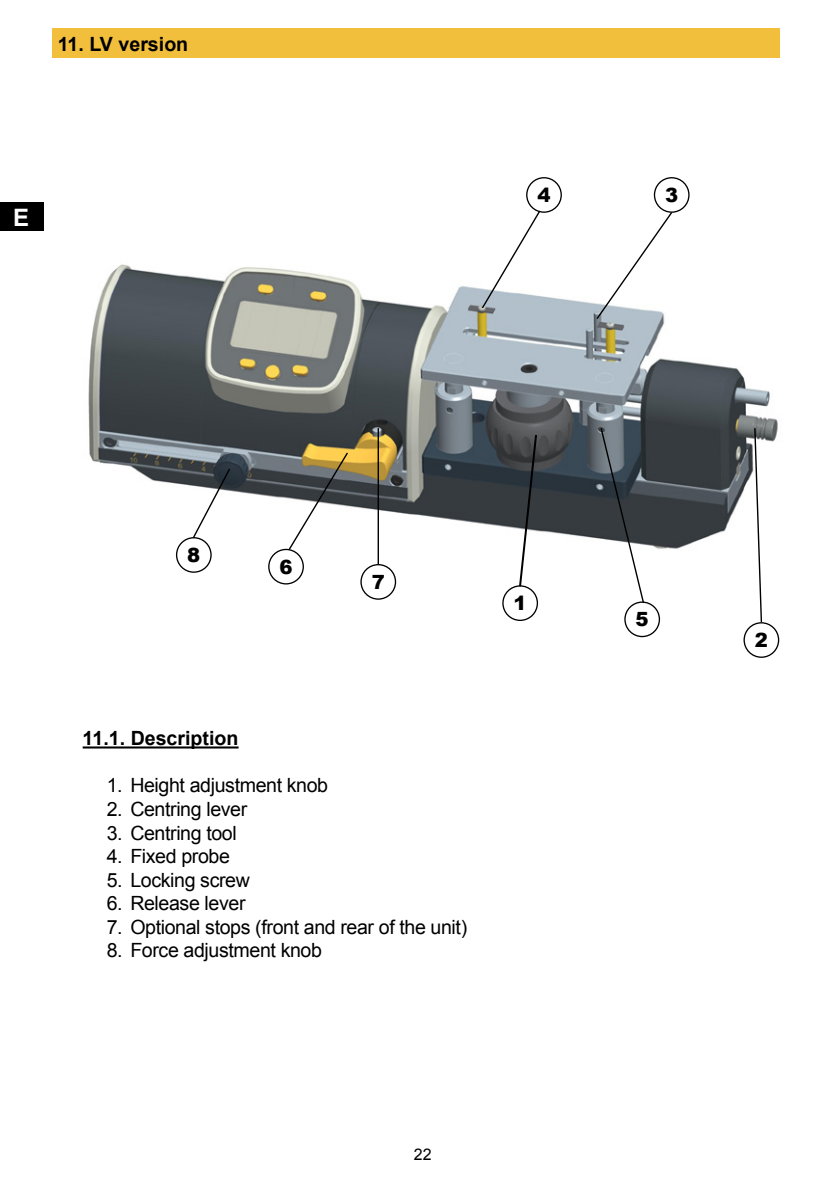
<style>
.page{position:relative;width:840px;height:1191px;background:#fff}
.page>*{position:absolute;margin:0;border:0;box-sizing:border-box;transform-origin:0 0}
.t1{font:700 24px "Arial";color:#fff}
.t2{font:19.6px "Arial";letter-spacing:-.02em;color:#000}
.t3{font:700 19.6px "Arial";color:#000}
.t4{font:900 19.6px "Arial";color:#000}
.t5{font:16px "Arial";color:#000}
</style>
<div class="page">
<div style="left:0;top:203px;width:44px;height:28px;background:#000"></div>
<div style="left:52px;top:28px;width:727px;height:30px;background:#f2bf3d"></div>
<hr style="left:83px;top:746px;width:155px;height:2px;background:#000">
<img style="left:88px;top:264px;width:690px;height:298px">
<div style="left:526px;top:177px;width:35px;height:36px;border:1px solid #000;border-radius:50%"></div>
<div style="left:653px;top:177px;width:36px;height:36px;border:1px solid #000;border-radius:50%"></div>
<div style="left:743px;top:622px;width:35px;height:36px;border:1px solid #000;border-radius:50%"></div>
<div style="left:502px;top:585px;width:35px;height:36px;border:1px solid #000;border-radius:50%"></div>
<div style="left:360px;top:564px;width:36px;height:36px;border:1px solid #000;border-radius:50%"></div>
<div style="left:176px;top:537px;width:35px;height:36px;border:1px solid #000;border-radius:50%"></div>
<svg style="left:480px;top:209px;width:61px;height:101px"></svg>
<svg style="left:594px;top:210px;width:79px;height:110px"></svg>
<svg style="left:191px;top:467px;width:40px;height:73px"></svg>
<div style="left:268px;top:549px;width:36px;height:35px;border:1px solid #000;border-radius:50%"></div>
<svg style="left:287px;top:451px;width:62px;height:100px"></svg>
<hr style="left:377px;top:428px;width:2px;height:136px;background:#000">
<svg style="left:517px;top:433px;width:21px;height:155px"></svg>
<svg style="left:753px;top:427px;width:9px;height:196px"></svg>
<div style="left:624px;top:601px;width:35px;height:36px;border:1px solid #000;border-radius:50%"></div>
<svg style="left:599px;top:426px;width:45px;height:178px"></svg>
<p class="t3" style="left:58px;top:31px;width:132px">11. LV version</p>
<p class="t1" style="left:13px;top:201px;width:18px">E</p>
<p class="t4" style="left:537px;top:181px;width:15px">4</p>
<p class="t4" style="left:664px;top:181px;width:15px">3</p>
<p class="t4" style="left:187px;top:541px;width:15px">8</p>
<p class="t4" style="left:279px;top:552px;width:15px">6</p>
<p class="t4" style="left:371px;top:567px;width:15px">7</p>
<p class="t3" style="left:83px;top:725px;width:157px">11.1. Description</p>
<p class="t2" style="left:107px;top:772px;width:223px">1. Height adjustment knob</p>
<p class="t2" style="left:107px;top:796px;width:142px">2. Centring lever</p>
<p class="t2" style="left:107px;top:820px;width:131px">3. Centring tool</p>
<p class="t2" style="left:107px;top:843px;width:125px">4. Fixed probe</p>
<p class="t2" style="left:107px;top:867px;width:144px">5. Locking screw</p>
<p class="t2" style="left:107px;top:890px;width:140px">6. Release lever</p>
<p class="t2" style="left:107px;top:914px;width:362px">7. Optional stops (front and rear of the unit)</p>
<p class="t2" style="left:107px;top:937px;width:217px">8. Force adjustment knob</p>
<p class="t4" style="left:513px;top:589px;width:15px">1</p>
<p class="t5" style="left:413px;top:1143px;width:19px">22</p>
<p class="t4" style="left:635px;top:605px;width:15px">5</p>
<p class="t4" style="left:754px;top:626px;width:15px">2</p>
</div>
